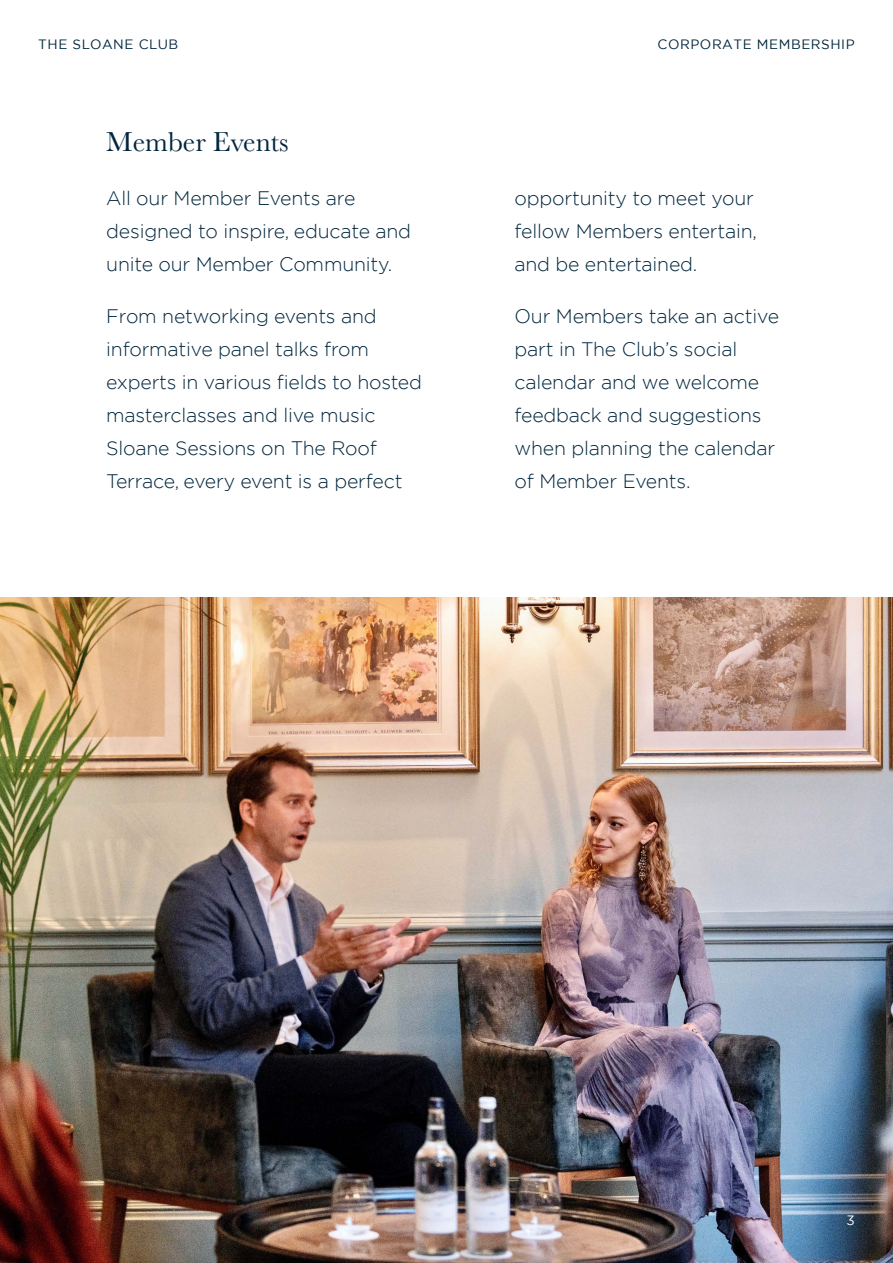
<style>
.page{position:relative;width:893px;height:1263px;background:#fff}
.page>*{position:absolute;margin:0;border:0;box-sizing:border-box;transform-origin:0 0}
.t1{font:28.5px "Baskerville";color:#00263d}
.t2{font:300 19.5px/33px "Gotham";letter-spacing:-.01em;color:#00263d}
.t3{font:13.5px "Gotham";letter-spacing:.04em;color:#00263d}
.t4{font:13.5px "Gotham";color:#fff}
</style>
<div class="page">
<img style="left:0;top:598px;width:893px;height:665px">
<p class="t3" style="left:38px;top:36px;width:142px">THE SLOANE CLUB</p>
<p class="t3" style="left:658px;top:36px;width:199px">CORPORATE MEMBERSHIP</p>
<h1 class="t1" style="left:106px;top:124px;width:184px">Member Events</h1>
<p class="t2" style="left:106px;top:181px;width:306px">All our Member Events are designed to inspire, educate and unite our Member Community.</p>
<p class="t2" style="left:106px;top:299px;width:317px">From networking events and informative panel talks from experts in various fields to hosted masterclasses and live music<br>Sloane Sessions on The Roof<br>Terrace, every event is a perfect</p>
<p class="t2" style="left:514px;top:181px;width:244px">opportunity to meet your fellow Members entertain, and be entertained.</p>
<p class="t2" style="left:514px;top:299px;width:266px">Our Members take an active part in The Club’s social calendar and we welcome feedback and suggestions when planning the calendar of Member Events.</p>
<p class="t4" style="left:846px;top:1211px;width:10px">3</p>
</div>
